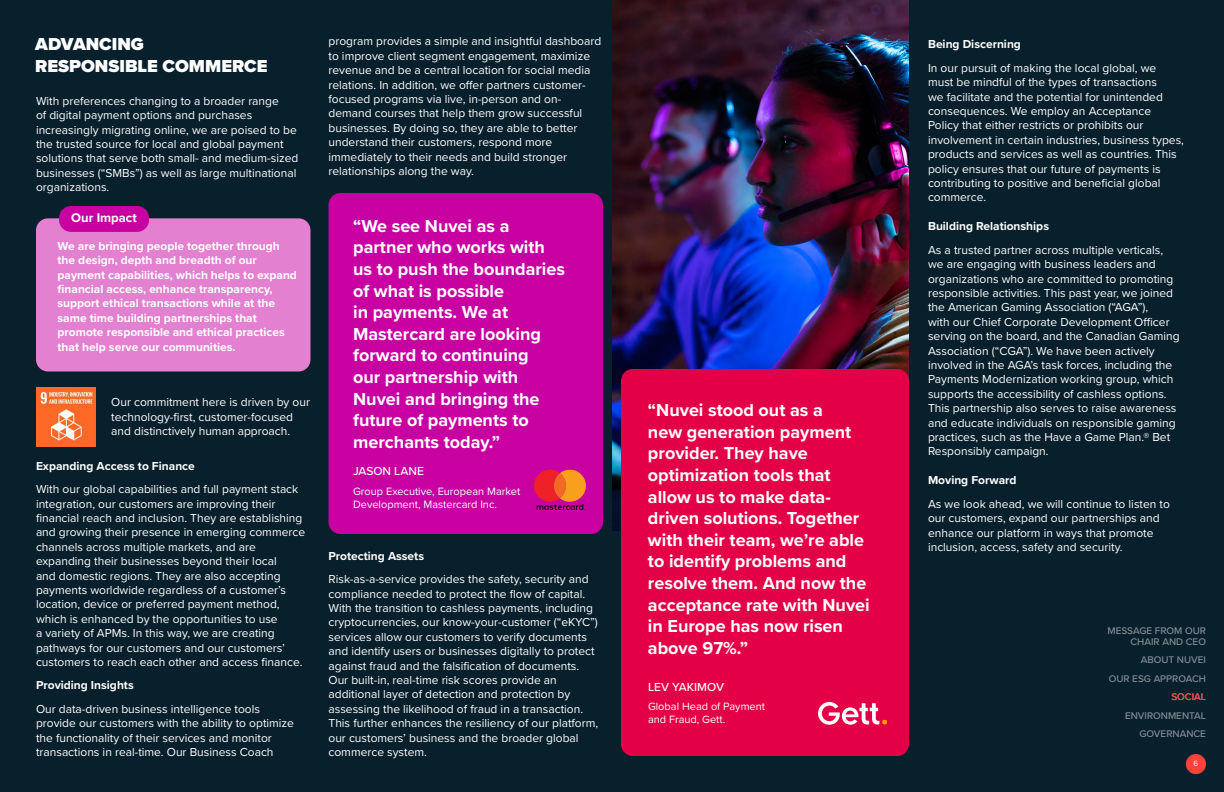
<style>
.page{position:relative;width:1224px;height:792px;background:#081f2c}
.page>*{position:absolute;margin:0;border:0;box-sizing:border-box;transform-origin:0 0}
.t1{font:700 18px/21.6px "Proxima Nova";color:#fff}
.t2{font:900 18px/21.6px "Proxima Nova";color:#fff}
.t3{font:700 13px "Proxima Nova";color:#fff}
.t4{font:12px/14.4px "Proxima Nova";color:#fff}
.t5{font:700 12px/14.4px "Proxima Nova";color:#fff}
.t6{font:500 12px "Proxima Nova";color:#fff}
.t7{font:11px/13.2px "Proxima Nova";color:#fff}
.t8{font:500 10px/18.5px "Proxima Nova";color:#848f95;text-align:right}
.t9{font:500 10px "Proxima Nova";color:#f9423a}
.t10{font:8px "Proxima Nova";color:#fff}
</style>
<div class="page">
<div style="left:1186px;top:754px;width:20px;height:20px;background:#f9423a;border-radius:50%"></div>
<img style="left:612px;top:0;width:297px;height:531px">
<div style="left:621px;top:369px;width:288px;height:387px;background:#e40046;border-radius:12px"></div>
<img style="left:36px;top:387px;width:60px;height:60px">
<div style="left:36px;top:218px;width:274px;height:154px;background:#e380d0;border-radius:12px"></div>
<div style="left:59px;top:206px;width:90px;height:26px;background:#c800a1;border-radius:12px"></div>
<div style="left:328px;top:193px;width:275px;height:341px;background:#c800a1;border-radius:12px"></div>
<svg style="left:818px;top:702px;width:69px;height:23px"></svg>
<svg style="left:534px;top:470px;width:52px;height:40px"></svg>
<h1 class="t2" style="left:35px;top:33px;width:234px">ADVANCING<br>RESPONSIBLE COMMERCE</h1>
<p class="t4" style="left:36px;top:93px;width:264px">With preferences changing to a broader range<br>of digital payment options and purchases increasingly migrating online, we are poised to be the trusted source for local and global payment solutions that serve both small- and medium-sized businesses (“SMBs”) as well as large multinational organizations.</p>
<p class="t3" style="left:71px;top:208px;width:67px">Our Impact</p>
<p class="t5" style="left:58px;top:238px;width:241px">We are bringing people together through the design, depth and breadth of our payment capabilities, which helps to expand financial access, enhance transparency, support ethical transactions while at the same time building partnerships that promote responsible and ethical practices that help serve our communities.</p>
<p class="t4" style="left:111px;top:395px;width:200px">Our commitment here is driven by our technology-first, customer-focused and distinctively human approach.</p>
<p class="t5" style="left:36px;top:458px;width:160px">Expanding Access to Finance</p>
<p class="t4" style="left:36px;top:481px;width:271px">With our global capabilities and full payment stack integration, our customers are improving their financial reach and inclusion. They are establishing and growing their presence in emerging commerce channels across multiple markets, and are expanding their businesses beyond their local<br>and domestic regions. They are also accepting payments worldwide regardless of a customer’s location, device or preferred payment method, which is enhanced by the opportunities to use<br>a variety of APMs. In this way, we are creating pathways for our customers and our customers’ customers to reach each other and access finance.</p>
<p class="t5" style="left:36px;top:678px;width:99px">Providing Insights</p>
<p class="t4" style="left:36px;top:701px;width:260px">Our data-driven business intelligence tools provide our customers with the ability to optimize the functionality of their services and monitor transactions in real-time. Our Business Coach</p>
<p class="t4" style="left:328px;top:34px;width:274px">program provides a simple and insightful dashboard to improve client segment engagement, maximize revenue and be a central location for social media relations. In addition, we offer partners customer&shy;focused programs via live, in-person and on&shy;demand courses that help them grow successful businesses. By doing so, they are able to better understand their customers, respond more immediately to their needs and build stronger relationships along the way.</p>
<h1 class="t1" style="left:353px;top:215px;width:213px">“We see Nuvei as a partner who works with us to push the boundaries of what is possible<br>in payments. We at<br>Mastercard are looking forward to continuing<br>our partnership with<br>Nuvei and bringing the future of payments to merchants today.”</h1>
<p class="t7" style="left:353px;top:484px;width:169px">Group Executive, European Market<br>Development, Mastercard Inc.</p>
<p class="t6" style="left:353px;top:462px;width:72px">JASON LANE</p>
<p class="t5" style="left:328px;top:548px;width:97px">Protecting Assets</p>
<p class="t4" style="left:328px;top:571px;width:271px">Risk-as-a-service provides the safety, security and compliance needed to protect the flow of capital.<br>With the transition to cashless payments, including cryptocurrencies, our know-your-customer (“eKYC”) services allow our customers to verify documents and identify users or businesses digitally to protect against fraud and the falsification of documents.<br>Our built-in, real-time risk scores provide an additional layer of detection and protection by assessing the likelihood of fraud in a transaction.<br>This further enhances the resiliency of our platform, our customers’ business and the broader global commerce system.</p>
<p class="t1" style="left:648px;top:399px;width:223px">“Nuvei stood out as a<br>new generation payment provider. They have optimization tools that allow us to make data&shy;driven solutions. Together with their team, we’re able to identify problems and resolve them. And now the acceptance rate with Nuvei in Europe has now risen above 97%.”</p>
<p class="t6" style="left:648px;top:678px;width:78px">LEV YAKIMOV</p>
<p class="t7" style="left:648px;top:699px;width:119px">Global Head of Payment and Fraud, Gett.</p>
<p class="t5" style="left:928px;top:37px;width:94px">Being Discerning</p>
<p class="t4" style="left:928px;top:60px;width:257px">In our pursuit of making the local global, we must be mindful of the types of transactions<br>we facilitate and the potential for unintended consequences. We employ an Acceptance Policy that either restricts or prohibits our involvement in certain industries, business types, products and services as well as countries. This policy ensures that our future of payments is contributing to positive and beneficial global commerce.</p>
<p class="t5" style="left:928px;top:219px;width:123px">Building Relationships</p>
<p class="t4" style="left:928px;top:242px;width:253px">As a trusted partner across multiple verticals, we are engaging with business leaders and organizations who are committed to promoting responsible activities. This past year, we joined the American Gaming Association (“AGA”),<br>with our Chief Corporate Development Officer serving on the board, and the Canadian Gaming Association (“CGA”). We have been actively involved in the AGA’s task forces, including the Payments Modernization working group, which supports the accessibility of cashless options.<br>This partnership also serves to raise awareness and educate individuals on responsible gaming practices, such as the Have a Game Plan.® Bet Responsibly campaign.</p>
<p class="t5" style="left:928px;top:473px;width:90px">Moving Forward</p>
<p class="t4" style="left:928px;top:496px;width:243px">As we look ahead, we will continue to listen to our customers, expand our partnerships and enhance our platform in ways that promote inclusion, access, safety and security.</p>
<p class="t8" style="left:1107px;top:625px;width:100px;line-height:11px">MESSAGE FROM OUR<br>CHAIR AND CEO</p>
<p class="t8" style="left:1109px;top:650px;width:99px">ABOUT NUVEI<br>OUR ESG APPROACH</p>
<p class="t8" style="left:1125px;top:706px;width:82px">ENVIRONMENTAL<br>GOVERNANCE</p>
<p class="t9" style="left:1171px;top:689px;width:36px">SOCIAL</p>
<p class="t10" style="left:1194px;top:758px;width:6px">6</p>
</div>
